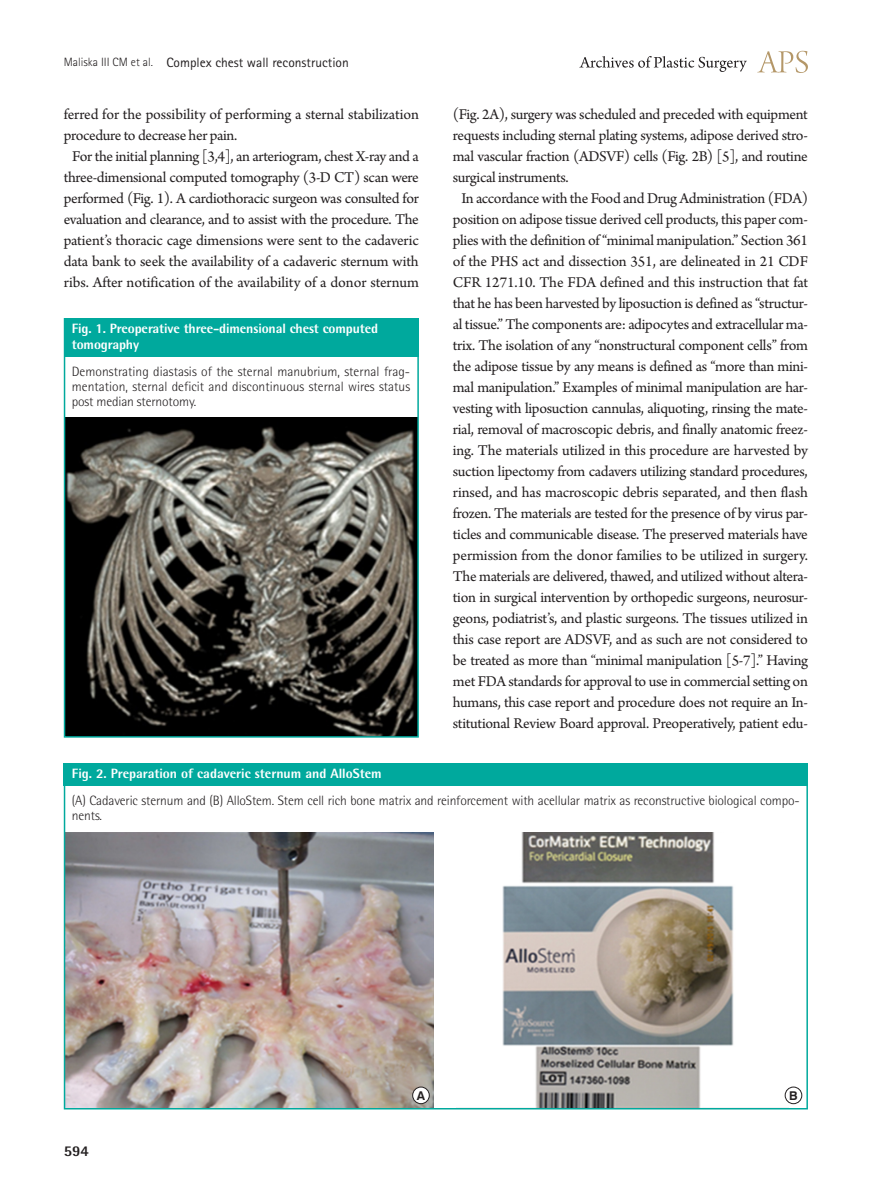
<style>
.page{position:relative;width:893px;height:1191px;background:#fff}
.page>*{position:absolute;margin:0;border:0;box-sizing:border-box;transform-origin:0 0}
.본문{font:15.75px/21px "Arno Pro";letter-spacing:-.02em;color:#231f20;text-align:center}
.본문_0{font:15.75px/21px "Arno Pro";letter-spacing:-.01em;color:#231f20}
.t1{font:800 15px "Rotis Semi Sans Std";color:#231f20}
.그림설명{font:300 13.5px/15px "Rotis Semi Sans Std";letter-spacing:-.01em;color:#231f20;text-align:justify}
.표그림제목{font:800 13.5px/16.2px "Rotis Semi Sans Std";letter-spacing:-.01em;color:#fff}
.하시라_제목{font:13.5px "Rotis Sans Serif Std";color:#231f20}
.t2{font:700 12.15px "Swiss 721 BT";color:#231f20}
.s1{font-weight:300;font-size:12px}
</style>
<div class="page">
<svg style="left:757px;top:51px;width:51px;height:22px"></svg>
<svg style="left:579px;top:56px;width:168px;height:16px"></svg>
<img style="left:67px;top:418px;width:349px;height:316px">
<div style="left:64px;top:318px;width:354px;height:38px;background:#00a99d"></div>
<div style="left:64px;top:318px;width:355px;height:419px;border:2px solid #00a99d"></div>
<div style="left:64px;top:763px;width:744px;height:23px;background:#00a99d"></div>
<img style="left:67px;top:832px;width:367px;height:274px">
<img style="left:502px;top:832px;width:287px;height:274px">
<div style="left:413px;top:1087px;width:16px;height:16px;background:#fff;border-radius:50%"></div>
<div style="left:412px;top:1086px;width:17px;height:17px;border:1px solid #231f20;border-radius:50%"></div>
<div style="left:785px;top:1087px;width:17px;height:16px;background:#fff;border-radius:50%"></div>
<div style="left:785px;top:1086px;width:17px;height:17px;border:1px solid #231f20;border-radius:50%"></div>
<div style="left:64px;top:763px;width:744px;height:346px;border:2px solid #00a99d"></div>
<p class="하시라_제목" style="left:64px;top:54px;width:287px"><span class="s1">Maliska III CM et al.</span> Complex chest wall reconstruction</p>
<p class="본문_0" style="left:64px;top:105px;width:357px">ferred for the possibility of performing a sternal stabilization procedure to decrease her pain.</p>
<p class="본문" style="left:64px;top:147px;width:357px">For the initial planning [3,4], an arteriogram, chest X-ray and a three-dimensional computed tomography (3-D CT) scan were performed (Fig. 1). A cardiothoracic surgeon was consulted for evaluation and clearance, and to assist with the procedure. The patient’s thoracic cage dimensions were sent to the cadaveric data bank to seek the availability of a cadaveric sternum with ribs. After notification of the availability of a donor sternum</p>
<p class="표그림제목" style="left:72px;top:320px;width:308px">Fig. 1. Preoperative three-dimensional chest computed tomography</p>
<p class="그림설명" style="left:72px;top:364px;width:340px">Demonstrating diastasis of the sternal manubrium, sternal frag&shy;mentation, sternal deficit and discontinuous sternal wires status post median sternotomy.</p>
<p class="본문" style="left:453px;top:105px;width:357px;text-align:justify">(Fig. 2A), surgery was scheduled and preceded with equipment requests including sternal plating systems, adipose derived stro&shy;mal vascular fraction (ADSVF) cells (Fig. 2B) [5], and routine surgical instruments.</p>
<p class="본문" style="left:453px;top:189px;width:357px">In accordance with the Food and Drug Administration (FDA) position on adipose tissue derived cell products, this paper com&shy;plies with the definition of “minimal manipulation.” Section 361 of the PHS act and dissection 351, are delineated in 21 CDF CFR 1271.10. The FDA defined and this instruction that fat that he has been harvested by liposuction is defined as “structur&shy;al tissue.” The components are: adipocytes and extracellular ma&shy;trix. The isolation of any “nonstructural component cells” from the adipose tissue by any means is defined as “more than mini&shy;mal manipulation.” Examples of minimal manipulation are har&shy;vesting with liposuction cannulas, aliquoting, rinsing the mate&shy;rial, removal of macroscopic debris, and finally anatomic freez&shy;ing. The materials utilized in this procedure are harvested by suction lipectomy from cadavers utilizing standard procedures, rinsed, and has macroscopic debris separated, and then flash frozen. The materials are tested for the presence of by virus par&shy;ticles and communicable disease. The preserved materials have permission from the donor families to be utilized in surgery.<br>The materials are delivered, thawed, and utilized without altera&shy;tion in surgical intervention by orthopedic surgeons, neurosur&shy;geons, podiatrist’s, and plastic surgeons. The tissues utilized in this case report are ADSVF, and as such are not considered to be treated as more than “minimal manipulation [5-7].” Having met FDA standards for approval to use in commercial setting on humans, this case report and procedure does not require an In&shy;stitutional Review Board approval. Preoperatively, patient edu-</p>
<p class="표그림제목" style="left:72px;top:765px;width:311px">Fig. 2. Preparation of cadaveric sternum and AlloStem</p>
<p class="그림설명" style="left:72px;top:793px;width:729px">(A) Cadaveric sternum and (B) AlloStem. Stem cell rich bone matrix and reinforcement with acellular matrix as reconstructive biological compo&shy;nents.</p>
<p class="t1" style="left:64px;top:1141px;width:27px">594</p>
<p class="t2" style="left:417px;top:1088px;width:10px">A</p>
<p class="t2" style="left:789px;top:1088px;width:10px">B</p>
</div>
